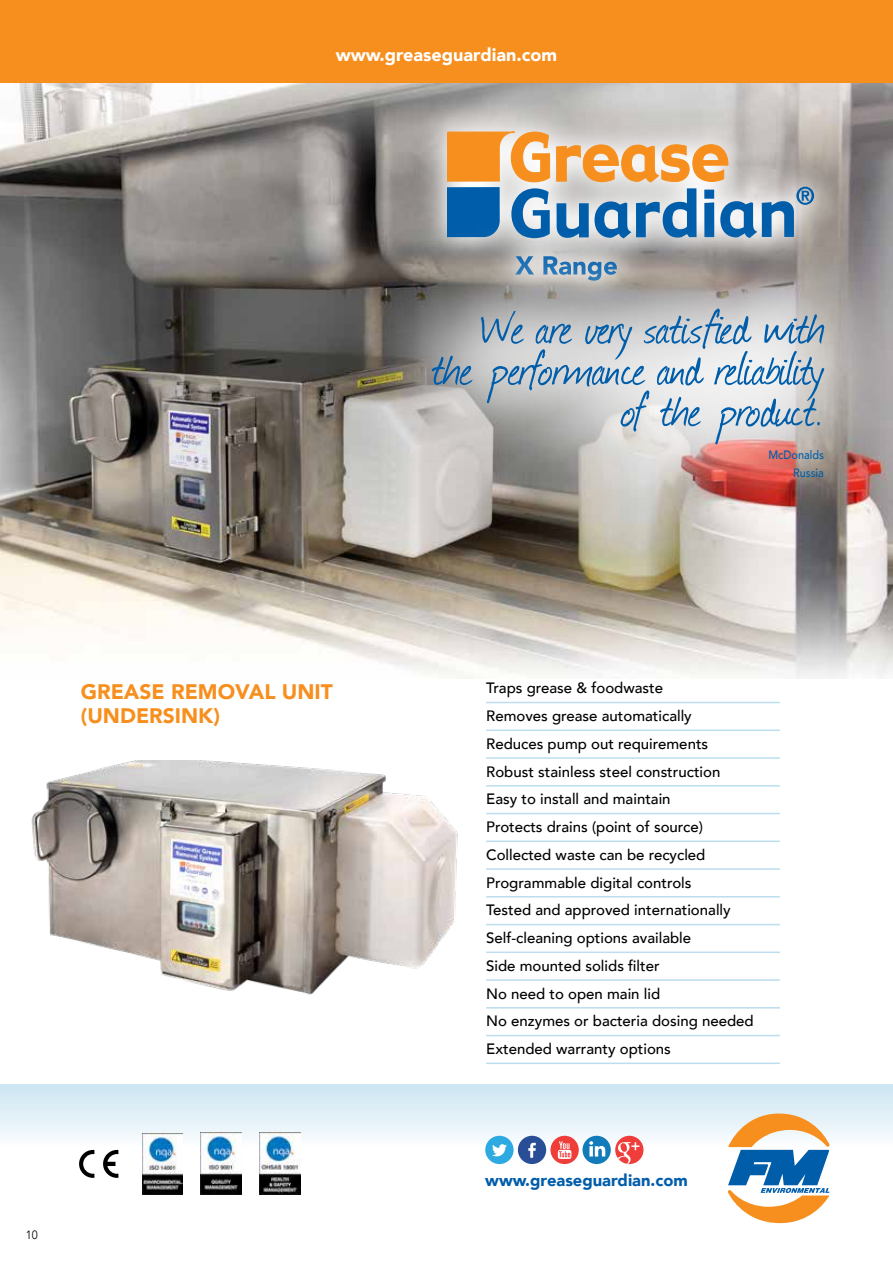
<style>
.page{position:relative;width:893px;height:1263px;background:#fff}
.page>*{position:absolute;margin:0;border:0;box-sizing:border-box;transform-origin:0 0}
.t1{font:55.35px/41.2px "Journal";color:#005daa;text-align:right}
.t2{font:900 21px/24px "Avenir";color:#f78f1e}
.t3{font:900 18px "Avenir";color:#fff}
.t4{font:900 16.5px "Avenir";color:#005daa}
.t5{font:500 15px/27.8px "Avenir";color:#000}
.t6{font:500 12.15px/17.4px "Avenir";color:#005daa;text-align:right;scale:.9 1}
.t7{font:12px "Avenir";color:#000;scale:.9 1}
</style>
<div class="page">
<div style="left:0;top:0;width:893px;height:85px;background:#f78f1e"></div>
<img style="left:0;top:84px;width:893px;height:594px">
<svg style="left:0;top:1084px;width:893px;height:140px"></svg>
<div style="left:518px;top:1136px;width:28px;height:28px;background:#294e96;border-radius:50%"></div>
<svg style="left:528px;top:1143px;width:8px;height:15px"></svg>
<div style="left:485px;top:1136px;width:29px;height:28px;background:#2caae1;border-radius:50%"></div>
<svg style="left:492px;top:1144px;width:15px;height:12px"></svg>
<div style="left:550px;top:1136px;width:29px;height:28px;background:#ef3e3a;border-radius:50%"></div>
<svg style="left:558px;top:1141px;width:13px;height:18px"></svg>
<div style="left:582px;top:1136px;width:29px;height:28px;background:#127bb9;border-radius:50%"></div>
<svg style="left:589px;top:1141px;width:16px;height:15px"></svg>
<div style="left:615px;top:1136px;width:28px;height:28px;background:#ef3e3a;border-radius:50%"></div>
<svg style="left:618px;top:1142px;width:21px;height:22px"></svg>
<img style="left:31px;top:761px;width:427px;height:234px">
<svg style="left:415px;top:99px;width:430px;height:117px;background:#bdb9b5"></svg>
<svg style="left:448px;top:131px;width:366px;height:85px;background:#c1b3a0"></svg>
<hr style="left:486px;top:702px;width:294px;height:1px;background:#bcdeef">
<hr style="left:486px;top:729px;width:294px;height:2px;background:#bcdeef">
<hr style="left:486px;top:757px;width:294px;height:2px;background:#bcdeef">
<hr style="left:486px;top:785px;width:294px;height:1px;background:#bcdeef">
<hr style="left:486px;top:813px;width:294px;height:1px;background:#bcdeef">
<hr style="left:486px;top:840px;width:294px;height:2px;background:#bcdeef">
<hr style="left:486px;top:868px;width:294px;height:2px;background:#bcdeef">
<hr style="left:486px;top:896px;width:294px;height:1px;background:#bcdeef">
<hr style="left:486px;top:924px;width:294px;height:1px;background:#bcdeef">
<hr style="left:486px;top:951px;width:294px;height:2px;background:#bcdeef">
<hr style="left:486px;top:979px;width:294px;height:2px;background:#bcdeef">
<hr style="left:486px;top:1007px;width:294px;height:1px;background:#bcdeef">
<hr style="left:486px;top:1035px;width:294px;height:1px;background:#bcdeef">
<hr style="left:486px;top:1062px;width:294px;height:2px;background:#bcdeef">
<svg style="left:79px;top:1150px;width:15px;height:28px"></svg>
<svg style="left:103px;top:1150px;width:15px;height:28px"></svg>
<img style="left:142px;top:1133px;width:41px;height:61px">
<img style="left:201px;top:1133px;width:40px;height:61px">
<img style="left:260px;top:1133px;width:40px;height:61px">
<svg style="left:727px;top:1113px;width:103px;height:110px"></svg>
<div style="left:339px;top:216px;width:554px;height:320px;background:#fff;opacity:.83"></div>
<p class="t3" style="left:336px;top:40px;width:222px">www.greaseguardian.com</p>
<h2 class="t2" style="left:81px;top:679px;width:253px">GREASE REMOVAL UNIT (UNDERSINK)</h2>
<p class="t7" style="left:26px;top:1228px;width:15px">10</p>
<h1 class="t1" style="left:431px;top:306px;width:395px">We are very satisfied with the performance and reliability of the product.</h1>
<p class="t6" style="left:768px;top:446px;width:63px">McDonalds<br>Russia</p>
<p class="t5" style="left:486px;top:673px;width:269px">Traps grease &amp; foodwaste<br>Removes grease automatically<br>Reduces pump out requirements<br>Robust stainless steel construction<br>Easy to install and maintain<br>Protects drains (point of source)<br>Collected waste can be recycled<br>Programmable digital controls<br>Tested and approved internationally<br>Self-cleaning options available<br>Side mounted solids filter<br>No need to open main lid<br>No enzymes or bacteria dosing needed<br>Extended warranty options</p>
<p class="t4" style="left:485px;top:1166px;width:204px">www.greaseguardian.com</p>
</div>
